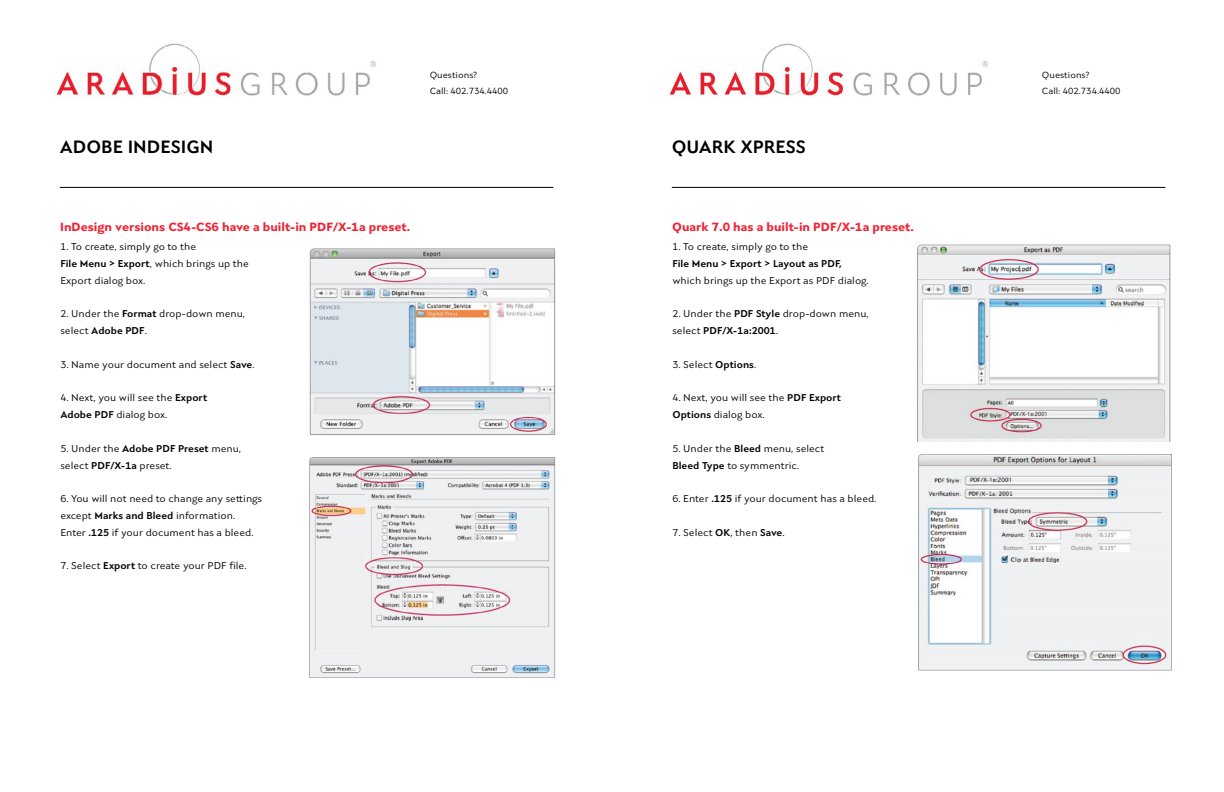
<style>
.page{position:relative;width:1224px;height:792px;background:#fff}
.page>*{position:absolute;margin:0;border:0;box-sizing:border-box;transform-origin:0 0}
.t1{font:700 18px "Seven One Eight";color:#000}
.t2{font:800 12px "Seven One Eight";color:#ee2434}
.t3{font:10px/16.8px "Seven One Eight";color:#000}
.t4{font:700 10px "Seven One Eight";color:#000}
.t5{font:9px/16px "Seven One Eight";color:#000}
.s1{font-weight:700}
</style>
<div class="page">
<img style="left:54px;top:43px;width:322px;height:54px">
<img style="left:667px;top:43px;width:321px;height:54px">
<hr style="left:60px;top:187px;width:493px;height:1px;background:#000">
<img style="left:309px;top:248px;width:247px;height:187px">
<img style="left:309px;top:457px;width:247px;height:221px">
<hr style="left:672px;top:187px;width:493px;height:1px;background:#000">
<img style="left:917px;top:244px;width:254px;height:198px">
<img style="left:918px;top:454px;width:254px;height:217px">
<h1 class="t1" style="left:60px;top:135px;width:155px">ADOBE INDESIGN</h1>
<p class="t5" style="left:430px;top:67px;width:80px">Questions?<br>Call: 402.734.4400</p>
<p class="t5" style="left:1042px;top:67px;width:80px">Questions?<br>Call: 402.734.4400</p>
<h1 class="t1" style="left:672px;top:135px;width:136px">QUARK XPRESS</h1>
<p class="t2" style="left:60px;top:218px;width:352px">InDesign versions CS4-CS6 have a built-in PDF/X-1a preset.</p>
<p class="t3" style="left:60px;top:238px;width:190px">1. To create, simply go to the<br><span class="s1">File Menu &gt; Export</span>, which brings up the<br>Export dialog box.</p>
<p class="t3" style="left:60px;top:306px;width:186px">2. Under the <span class="s1">Format</span> drop-down menu, select <span class="s1">Adobe PDF</span>.</p>
<p class="t3" style="left:60px;top:356px;width:196px">3. Name your document and select <span class="s1">Save</span>.</p>
<p class="t3" style="left:60px;top:390px;width:148px">4. Next, you will see the <span class="s1">Export<br>Adobe PDF</span> dialog box.</p>
<p class="t3" style="left:60px;top:440px;width:182px">5. Under the <span class="s1">Adobe PDF Preset</span> menu, select <span class="s1">PDF/X-1a</span> preset.</p>
<p class="t3" style="left:60px;top:490px;width:203px">6. You will not need to change any settings except <span class="s1">Marks and Bleed</span> information.<br>Enter <span class="s1">.125</span> if your document has a bleed.</p>
<p class="t3" style="left:60px;top:558px;width:188px">7. Select <span class="s1">Export</span> to create your PDF file.</p>
<p class="t2" style="left:672px;top:218px;width:243px">Quark 7.0 has a built-in PDF/X-1a preset.</p>
<p class="t3" style="left:672px;top:238px;width:137px">1. To create, simply go to the</p>
<p class="t4" style="left:672px;top:257px;width:171px">File Menu &gt; Export &gt; Layout as PDF,</p>
<p class="t3" style="left:672px;top:272px;width:198px">which brings up the Export as PDF dialog.</p>
<p class="t3" style="left:672px;top:306px;width:198px">2. Under the <span class="s1">PDF Style</span> drop-down menu, select <span class="s1">PDF/X-1a:2001</span>.</p>
<p class="t3" style="left:672px;top:356px;width:85px">3. Select <span class="s1">Options</span>.</p>
<p class="t3" style="left:672px;top:390px;width:170px">4. Next, you will see the <span class="s1">PDF Export<br>Options</span> dialog box.</p>
<p class="t3" style="left:672px;top:440px;width:154px">5. Under the <span class="s1">Bleed</span> menu, select<br><span class="s1">Bleed Type</span> to symmentric.</p>
<p class="t3" style="left:672px;top:490px;width:206px">6. Enter <span class="s1">.125</span> if your document has a bleed.</p>
<p class="t3" style="left:672px;top:524px;width:114px">7. Select <span class="s1">OK</span>, then <span class="s1">Save</span>.</p>
</div>
